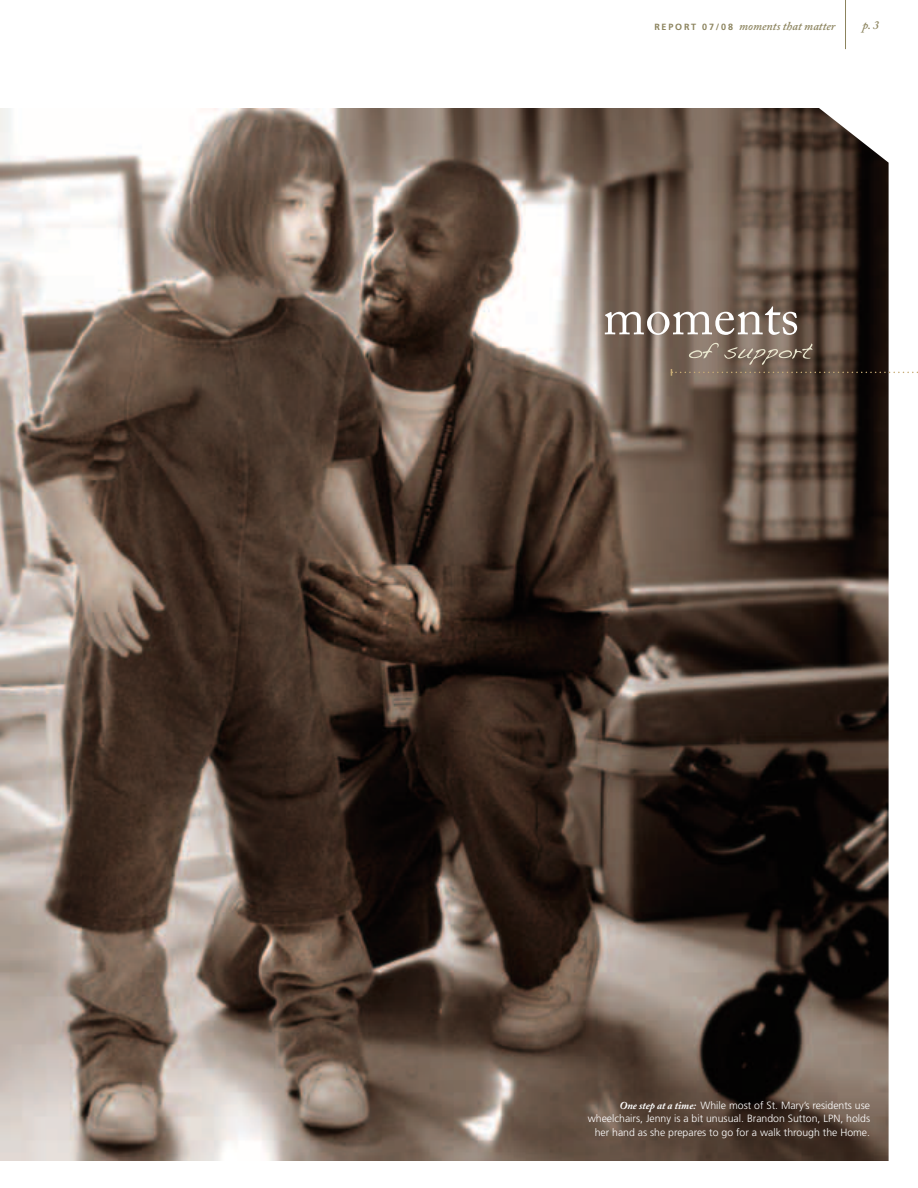
<style>
.page{position:relative;width:918px;height:1188px;background:#fff}
.page>*{position:absolute;margin:0;border:0;box-sizing:border-box;transform-origin:0 0}
.t1{font:52.5px "Adobe Caslon";color:#fff}
.t2{font:italic 600 12px "Adobe Caslon";color:#8c845e}
.t3{font:300 10.5px/13.5px "Frutiger";color:#fff;text-align:right}
.s1{font-family:"Frutiger";font-weight:700;font-style:normal;font-size:9px}
.s2{font-family:"Adobe Caslon";font-weight:700;font-style:italic}
</style>
<div class="page">
<hr style="left:845px;top:0;width:1px;height:49px;background:#8c845e">
<img style="left:0;top:108px;width:889px;height:1053px">
<svg style="left:671px;top:343px;width:247px;height:33px;background:#786a5f"></svg>
<p class="t2" style="left:654px;top:19px;width:183px"><span class="s1">R E P O R T 0 7 / 0 8</span> moments that matter</p>
<p class="t2" style="left:862px;top:19px;width:18px">p. 3</p>
<h1 class="t1" style="left:603px;top:286px;width:198px">moments</h1>
<p class="t3" style="left:588px;top:1098px;width:284px"><span class="s2">One step at a time:</span> While most of St. Mary’s residents use wheelchairs, Jenny is a bit unusual. Brandon Sutton, LPN, holds her hand as she prepares to go for a walk through the Home.</p>
</div>
